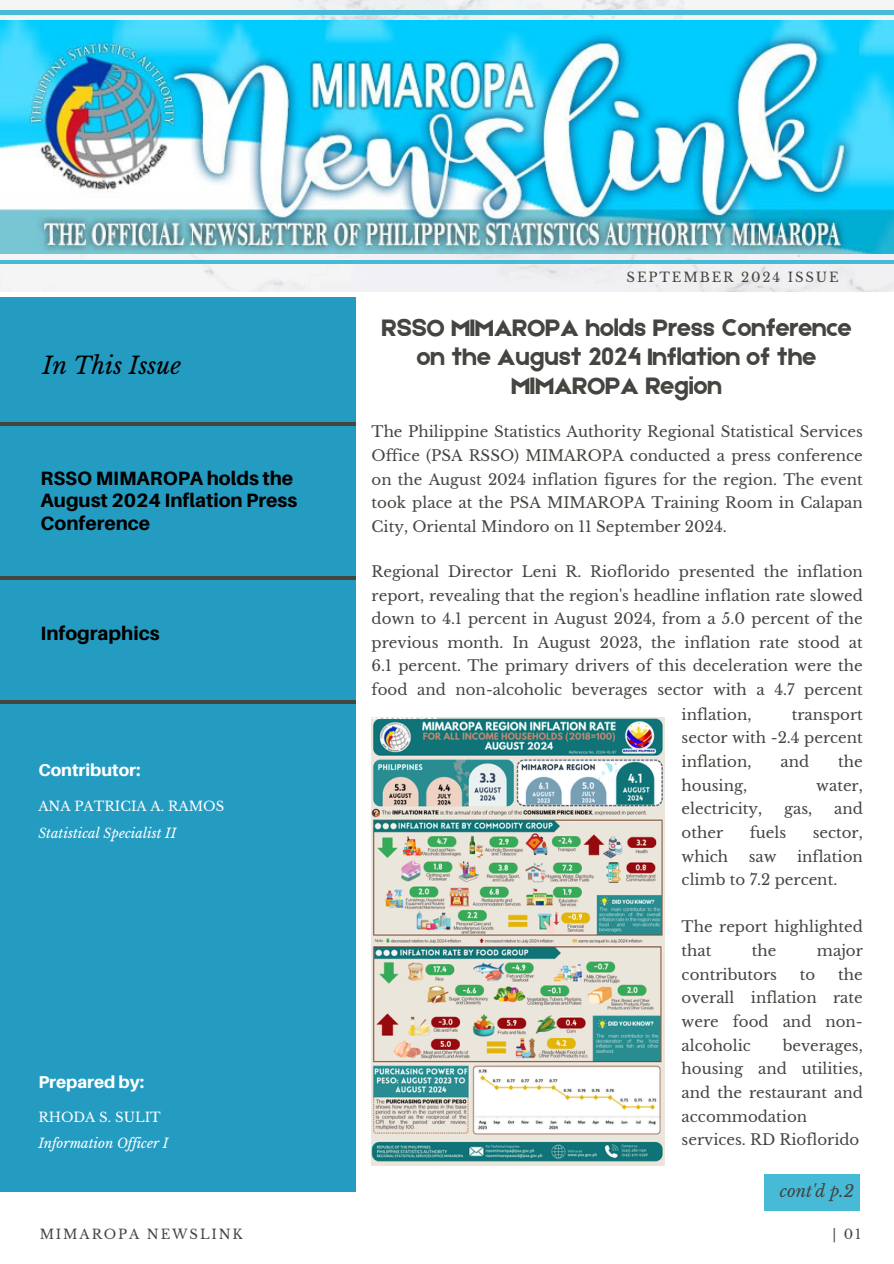
<style>
.page{position:relative;width:894px;height:1264px;background:#fff}
.page>*{position:absolute;margin:0;border:0;box-sizing:border-box;transform-origin:0 0}
.t1{font:25.35px/29.2px "Etna";color:#444440;text-align:center}
.t2{font:italic 23.4px "Libre Baskerville";color:#000}
.t3{font:800 19.35px/22.5px "Aileron";color:#000}
.t4{font:800 17.1px "Aileron";color:#fff}
.t5{font:italic 16.5px "Libre Baskerville";color:#444440}
.t6{font:15px/23.7px "Libre Baskerville";color:#444440;text-align:justify}
.t7{font:italic 13.2px "Libre Baskerville";color:#fff}
.t8{font:13.2px "Libre Baskerville";letter-spacing:.14em;color:#444440}
.t9{font:13.2px "Libre Baskerville";color:#fff}
.s1{color:#fff}
</style>
<div class="page">
<div style="left:0;top:339px;width:355px;height:852px;background:#249cc2"></div>
<img style="left:0;top:0;width:893px;height:291px">
<div style="left:0;top:297px;width:355px;height:851px;background:#249cc2"></div>
<hr style="left:0;top:576px;width:355px;height:3px;background:#444440">
<hr style="left:0;top:700px;width:355px;height:3px;background:#444440">
<hr style="left:0;top:422px;width:355px;height:3px;background:#444440">
<hr style="left:0;top:260px;width:893px;height:4px;background:#47bad8">
<hr style="left:0;top:11px;width:893px;height:3px;background:#47bad8">
<div style="left:764px;top:1174px;width:96px;height:36px;background:#47bad8"></div>
<img style="left:0;top:20px;width:893px;height:233px">
<img style="left:371px;top:717px;width:293px;height:448px">
<p class="t2" style="left:42px;top:351px;width:140px">In This Issue</p>
<h6 class="t3" style="left:41px;top:466px;width:258px">RSSO MIMAROPA holds the<br>August 2024 Inflation Press<br>Conference</h6>
<p class="t3" style="left:41px;top:621px;width:120px">Infographics</p>
<h1 class="t4" style="left:38px;top:759px;width:104px">Contributor:</h1>
<h2 class="t9" style="left:38px;top:798px;width:187px">ANA PATRICIA A. RAMOS</h2>
<h2 class="t7" style="left:38px;top:824px;width:139px">Statistical Specialist II</h2>
<p class="t4" style="left:38px;top:1070px;width:107px">Prepared by:</p>
<p class="t9" style="left:38px;top:1108px;width:124px">RHODA S. SULIT</p>
<p class="t7" style="left:38px;top:1135px;width:132px">Information Of icer I</p>
<h3 class="t8" style="left:626px;top:269px;width:213px">SEPTEMBER 2024 ISSUE</h3>
<p class="t1" style="left:381px;top:311px;width:471px">RSSO MIMAROPA holds Press Conference on the August 2024 Inflation of the<br>MIMAROPA Region</p>
<h1 class="t6" style="left:371px;top:420px;width:492px">The Philippine Statistics Authority Regional Statistical Services Office (PSA RSSO) MIMAROPA conducted a press conference on the August 2024 inflation figures for the region. The event took place at the PSA MIMAROPA Training Room in Calapan City, Oriental Mindoro on 11 September 2024.</h1>
<h5 class="t6" style="left:371px;top:560px;width:492px">Regional Director Leni R. Rioflorido presented the inflation report, revealing that the region's headline inflation rate slowed down to 4.1 percent in August 2024, from a 5.0 percent of the previous month. In August 2023, the inflation rate stood at 6.1 percent. The primary drivers of this deceleration were the food and non-alcoholic beverages sector with a 4.7 percent <span class="s1">inflation</span></h5>
<p class="t6" style="left:681px;top:702px;width:71px">inflation,</p>
<p class="t6" style="left:681px;top:702px;width:183px;text-indent:110px">transport sector with -2.4 percent inflation,</p>
<p class="t6" style="left:780px;top:749px;width:30px">and</p>
<p class="t6" style="left:838px;top:749px;width:26px">the</p>
<p class="t6" style="left:681px;top:773px;width:67px">housing,</p>
<p class="t6" style="left:816px;top:773px;width:48px">water,</p>
<p class="t6" style="left:681px;top:797px;width:82px">electricity,</p>
<p class="t6" style="left:783px;top:797px;width:30px">gas,</p>
<p class="t6" style="left:833px;top:797px;width:30px">and</p>
<p class="t6" style="left:681px;top:820px;width:43px">other</p>
<p class="t6" style="left:749px;top:820px;width:38px">fuels</p>
<p class="t6" style="left:812px;top:820px;width:52px">sector,</p>
<p class="t6" style="left:681px;top:844px;width:48px">which</p>
<p class="t6" style="left:748px;top:844px;width:29px">saw</p>
<p class="t6" style="left:681px;top:844px;width:183px;text-indent:115px">inflation climb to 7.2 percent.</p>
<p class="t6" style="left:681px;top:915px;width:183px">The report highlighted that</p>
<p class="t6" style="left:751px;top:938px;width:26px">the</p>
<p class="t6" style="left:816px;top:938px;width:47px">major</p>
<p class="t6" style="left:681px;top:962px;width:97px">contributors</p>
<p class="t6" style="left:799px;top:962px;width:17px">to</p>
<p class="t6" style="left:681px;top:962px;width:183px;text-indent:157px">the overall inflation rate were food and non&shy;alcoholic</p>
<p class="t6" style="left:681px;top:1033px;width:183px;text-align:left;text-indent:101px">beverages, housing and utilities, and the restaurant and accommodation services. RD Rioflorido</p>
<p class="t5" style="left:779px;top:1180px;width:76px">cont'd p.2</p>
<h3 class="t8" style="left:40px;top:1226px;width:205px">MIMAROPA NEWSLINK</h3>
<p class="t8" style="left:832px;top:1226px;width:30px">| 01</p>
</div>
